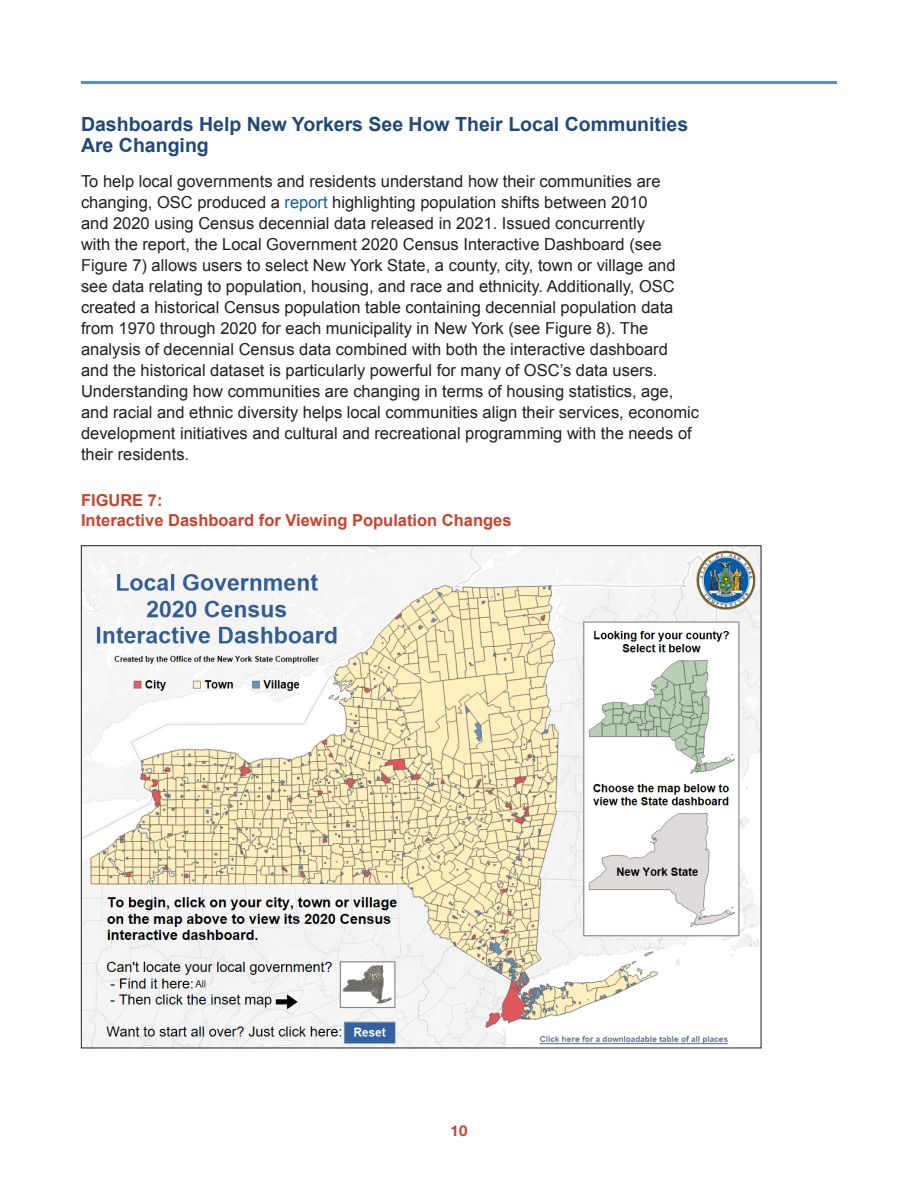
<style>
.page{position:relative;width:918px;height:1188px;background:#fff}
.page>*{position:absolute;margin:0;border:0;box-sizing:border-box;transform-origin:0 0}
._9_Small_Subhead-Leg{font:700 19.5px/21px "Arial";color:#1f497d}
._3_Body_Text{font:16.5px/21px "Arial";color:#231f20}
._7_Figures_rev{font:700 16.5px/19.5px "Arial";color:#ca422c}
.t1{font:700 15px "Helvetica Neue LT Std";color:#ca422c}
.s1{color:#175d9e}
</style>
<div class="page">
<hr style="left:81px;top:81px;width:756px;height:3px;background:#558ed5">
<img style="left:83px;top:547px;width:676px;height:499px">
<p class="_9_Small_Subhead-Leg" style="left:81px;top:115px;width:609px">Dashboards Help New Yorkers See How Their Local Communities<br>Are Changing</p>
<p class="_3_Body_Text" style="left:81px;top:171px;width:620px">To help local governments and residents understand how their communities are changing, OSC produced a <span class="s1">report</span> highlighting population shifts between 2010<br>and 2020 using Census decennial data released in 2021. Issued concurrently<br>with the report, the Local Government 2020 Census Interactive Dashboard (see Figure 7) allows users to select New York State, a county, city, town or village and see data relating to population, housing, and race and ethnicity. Additionally, OSC created a historical Census population table containing decennial population data from 1970 through 2020 for each municipality in New York (see Figure 8). The analysis of decennial Census data combined with both the interactive dashboard and the historical dataset is particularly powerful for many of OSC’s data users.<br>Understanding how communities are changing in terms of housing statistics, age, and racial and ethnic diversity helps local communities align their services, economic development initiatives and cultural and recreational programming with the needs of their residents.</p>
<p class="_7_Figures_rev" style="left:81px;top:491px;width:432px">FIGURE 7:<br>Interactive Dashboard for Viewing Population Changes</p>
<p class="t1" style="left:451px;top:1121px;width:18px">10</p>
</div>
